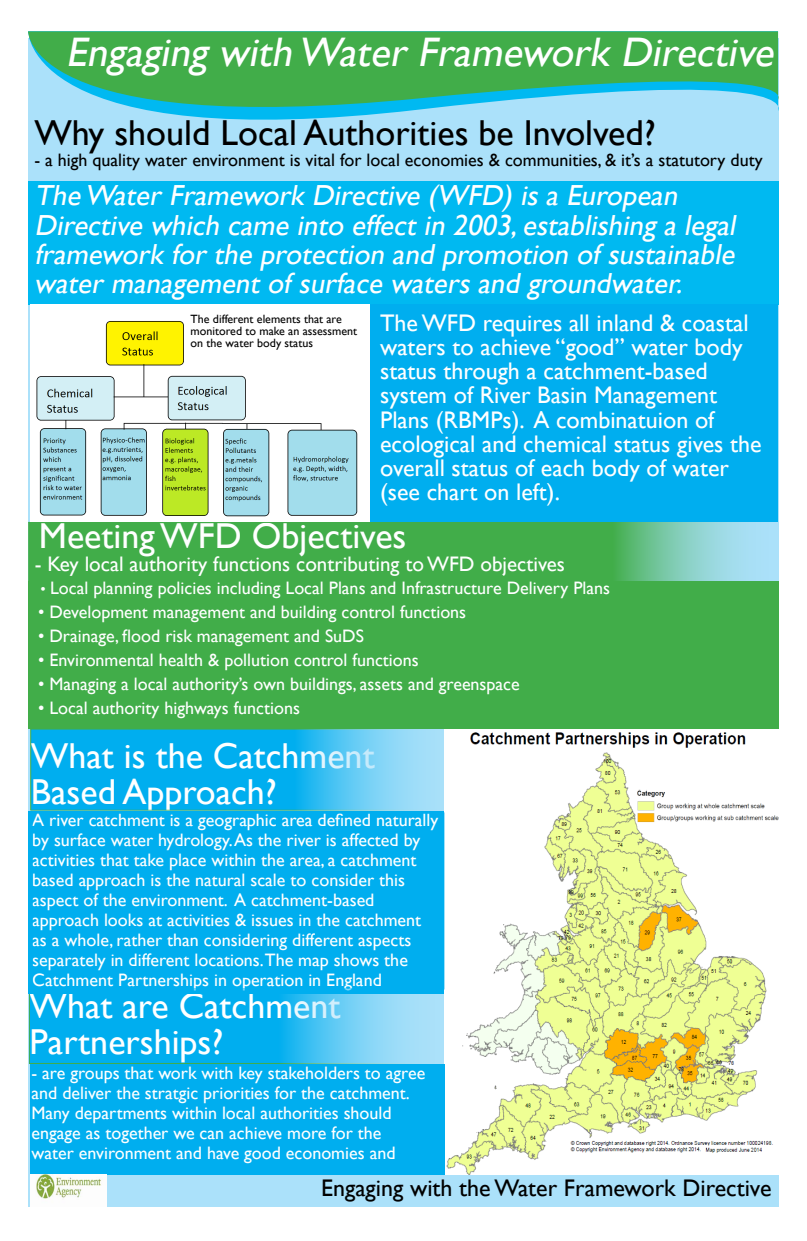
<style>
.page{position:relative;width:807px;height:1241px;background:#fff}
.page>*{position:absolute;margin:0;border:0;box-sizing:border-box;transform-origin:0 0}
.t1{font:italic 41.2px "Gill Sans";color:#fff}
.t2{font:36px/36px "Gill Sans";color:#fff}
.t3{font:36px "Gill Sans";color:#000}
.t4{font:italic 29px/29px "Gill Sans";color:#fff}
.t5{font:24px/24px "Gill Sans";color:#fff}
.t6{font:24px "Gill Sans";color:#000}
.t7{font:21px "Gill Sans";color:#fff}
.t8{font:18px/20px "Gill Sans";color:#fff}
.t9{font:18px "Gill Sans";color:#000}
.t10{font:12px/12px "Gill Sans";color:#000}
.s1{font-size:15px}
</style>
<div class="page">
<div style="left:29px;top:39px;width:750px;height:1167px;background:#abe1fa"></div>
<svg style="left:28px;top:31px;width:751px;height:106px;fill:#41ad49"></svg>
<svg style="left:30px;top:524px;width:709px;height:55px;fill:#41ad49"></svg>
<div style="left:28px;top:522px;width:750px;height:59px;border:1px solid #41ad49"></div>
<div style="left:28px;top:581px;width:750px;height:148px;background:#41ad49"></div>
<div style="left:29px;top:181px;width:749px;height:123px;background:#00b9f1"></div>
<img style="left:30px;top:304px;width:339px;height:217px">
<img style="left:444px;top:729px;width:335px;height:445px">
<svg style="left:32px;top:730px;width:426px;height:78px;fill:#00aeef"></svg>
<div style="left:30px;top:728px;width:430px;height:82px;border:1px solid #41ad49"></div>
<svg style="left:31px;top:994px;width:374px;height:67px;fill:#00aeef"></svg>
<div style="left:30px;top:1063px;width:414px;height:111px;background:#00aeef"></div>
<img style="left:30px;top:1174px;width:77px;height:32px">
<div style="left:370px;top:304px;width:408px;height:218px;background:#00aeef"></div>
<div style="left:28px;top:811px;width:415px;height:182px;background:#00aeef"></div>
<h1 class="t1" style="left:66px;top:28px;width:717px">Engaging with Water Framework Directive</h1>
<h2 class="t3" style="left:34px;top:111px;width:623px">Why should Local Authorities be Involved?</h2>
<p class="t9" style="left:34px;top:150px;width:729px">- a high quality water environment is vital for local economies &amp; communities, &amp; it’s a statutory duty</p>
<h3 class="t4" style="left:34px;top:182px;width:708px">The Water Framework Directive (WFD) is a European Directive which came into effect in 2003,establishing a legal framework for the protection and promotion of sustainable water management of surface waters and groundwater.</h3>
<p class="t10" style="left:190px;top:313px;width:168px">The different elements that are monitored to make an assessment on the water body status</p>
<p class="t5" style="left:380px;top:312px;width:383px">The WFD requires all inland &amp; coastal waters to achieve “good” water body status through a catchment-based system of River Basin Management Plans (RBMPs). A combinatuion of ecological and chemical status gives the overall status of each body of water (see chart on left).</p>
<h2 class="t2" style="left:39px;top:518px;width:369px">Meeting WFD Objectives</h2>
<p class="t7" style="left:35px;top:551px;width:531px">- Key local authority functions contributing to WFD objectives</p>
<p class="t8" style="left:41px;top:578px;width:571px"><span class="s1">•</span> Local planning policies including Local Plans and Infrastructure Delivery Plans</p>
<p class="t8" style="left:38px;top:602px;width:429px">• Development management and building control functions</p>
<p class="t8" style="left:38px;top:626px;width:327px">• Drainage, flood risk management and SuDS</p>
<p class="t8" style="left:38px;top:650px;width:382px">• Environmental health &amp; pollution control functions</p>
<p class="t8" style="left:38px;top:674px;width:483px">• Managing a local authority’s own buildings, assets and greenspace</p>
<p class="t8" style="left:38px;top:698px;width:263px">• Local authority highways functions</p>
<h2 class="t2" style="left:31px;top:738px;width:345px">What is the Catchment<br>Based Approach?</h2>
<p class="t8" style="left:32px;top:809px;width:407px">A river catchment is a geographic area defined naturally by surface water hydrology. As the river is affected by activities that take place within the area, a catchment based approach is the natural scale to consider this aspect of the environment. A catchment-based approach looks at activities &amp; issues in the catchment as a whole, rather than considering different aspects separately in different locations.The map shows the Catchment Partnerships in operation in England</p>
<h2 class="t2" style="left:30px;top:988px;width:312px">What are Catchment<br>Partnerships?</h2>
<p class="t8" style="left:31px;top:1063px;width:395px">- are groups that work with key stakeholders to agree and deliver the stratgic priorities for the catchment.<br>Many departments within local authorities should engage as together we can achieve more for the water environment and have good economies and</p>
<h3 class="t6" style="left:321px;top:1173px;width:452px">Engaging with the Water Framework Directive</h3>
</div>
